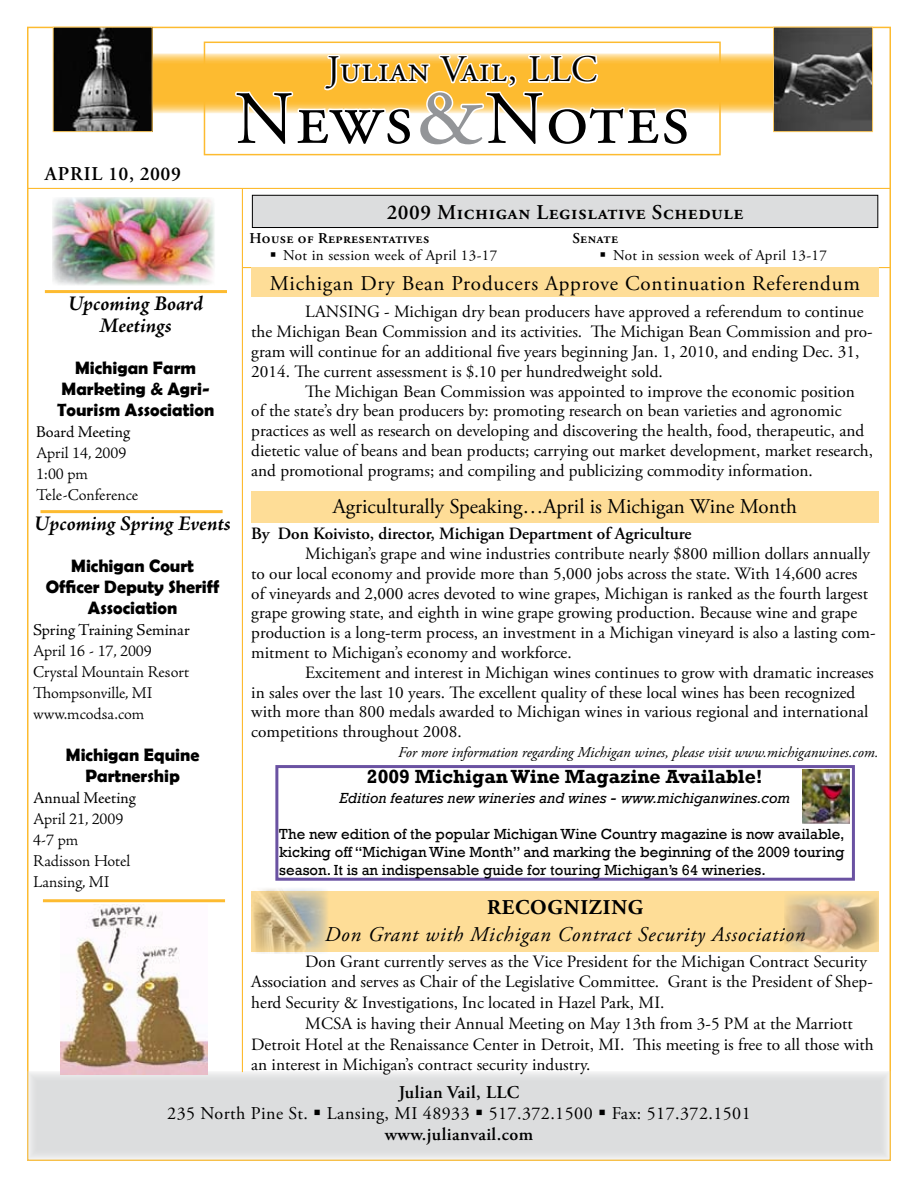
<style>
.page{position:relative;width:918px;height:1188px;background:#fff}
.page>*{position:absolute;margin:0;border:0;box-sizing:border-box;transform-origin:0 0}
.t1{font:75px "Adobe Garamond Pro";letter-spacing:.025em;color:#000}
.t2{font:37.5px "Adobe Garamond Pro";letter-spacing:.025em;color:#000}
.t3{font:21px "Adobe Garamond Pro";letter-spacing:.03em;color:#000}
.t4{font:italic 21px "Adobe Garamond Pro";letter-spacing:.04em;color:#000}
.t5{font:21px "Adobe Garamond Pro";color:#000}
.t6{font:italic 700 21px/22.5px "Adobe Jenson Pro";letter-spacing:-.005em;color:#000;text-align:center}
.t7{font:600 21px "Adobe Garamond Pro";letter-spacing:.025em;color:#000}
.t8{font:700 21px "Adobe Garamond Pro";letter-spacing:.04em;color:#000}
.t9{font:700 19.5px "Rockwell";color:#000}
.t10{font:600 19.5px "Adobe Garamond Pro";letter-spacing:.025em;color:#000}
.t11{font:700 18px/21px "Berlin Sans FB Demi";color:#000;text-align:center}
.t12{font:18px/21px "Adobe Garamond Pro";letter-spacing:.025em;color:#000;text-align:center}
.t13{font:17.25px/19.8px "Adobe Garamond Pro";color:#000}
.t14{font:600 17.25px "Adobe Garamond Pro";letter-spacing:-.01em;color:#000}
.t15{font:300 16.5px/21px "Adobe Jenson Pro";color:#000}
.t16{font:16.5px "Adobe Jenson Pro";color:#000}
.t17{font:15px/18px "Rockwell";color:#000;text-align:justify}
.t18{font:italic 15px "Adobe Garamond Pro";color:#000}
.t19{font:15px "Adobe Garamond Pro";letter-spacing:.025em;color:#000}
.t20{font:italic 15px "Rockwell";color:#000}
.t21{font:600 15px "Adobe Garamond Pro";letter-spacing:.025em;color:#000}
.s1{font-size:112.5px;color:#939598}
.s2{font-size:16.5px}
.s3{font-weight:600}
</style>
<div class="page">
<div style="left:275px;top:765px;width:580px;height:116px;border:3px solid #6a52a2"></div>
<svg style="left:152px;top:53px;width:621px;height:60px;fill:#fdbb30"></svg>
<svg style="left:235px;top:53px;width:455px;height:60px"></svg>
<div style="left:204px;top:42px;width:517px;height:113px;border:2px solid #fdbb30"></div>
<img style="left:55px;top:29px;width:95px;height:101px">
<img style="left:775px;top:29px;width:96px;height:101px">
<div style="left:773px;top:27px;width:100px;height:105px;border:1px solid #fdcb60"></div>
<div style="left:27px;top:1071px;width:864px;height:90px;background:#dcddde"></div>
<hr style="left:242px;top:189px;width:1px;height:883px;background:#fdbb30">
<hr style="left:27px;top:188px;width:864px;height:1px;background:#fdbb30">
<div style="left:252px;top:195px;width:626px;height:33px;background:#dcddde"></div>
<div style="left:252px;top:195px;width:626px;height:33px;border:1px solid #000"></div>
<hr style="left:243px;top:267px;width:648px;height:1px;background:#fdbb30">
<hr style="left:45px;top:290px;width:182px;height:3px;background:#fdbb30">
<div style="left:251px;top:268px;width:627px;height:29px;background:#fedd97"></div>
<div style="left:251px;top:892px;width:628px;height:60px;background:#fedd97"></div>
<hr style="left:43px;top:899px;width:182px;height:3px;background:#fdbb30">
<img style="left:52px;top:197px;width:163px;height:88px">
<div style="left:251px;top:491px;width:627px;height:32px;background:#fedd97"></div>
<hr style="left:40px;top:510px;width:183px;height:3px;background:#fdbb30">
<img style="left:784px;top:895px;width:94px;height:57px">
<img style="left:251px;top:888px;width:77px;height:66px">
<img style="left:803px;top:769px;width:47px;height:54px">
<img style="left:60px;top:905px;width:148px;height:169px">
<p class="t10" style="left:45px;top:163px;width:138px">April 10, 2009</p>
<h2 class="t2" style="left:327px;top:47px;width:272px">Julian Vail, LLC</h2>
<h1 class="t1" style="left:235px;top:74px;width:456px">News<span class="s1">&amp;</span>Notes</h1>
<p class="t6" style="left:68px;top:294px;width:137px">Upcoming Board<br>Meetings</p>
<p class="t11" style="left:57px;top:357px;width:159px">Michigan Farm<br>Marketing &amp; Agri-<br>Tourism Association</p>
<p class="t16" style="left:36px;top:423px;width:96px">Board Meeting</p>
<p class="t15" style="left:36px;top:443px;width:104px">April 14, 2009<br>1:00 pm<br>Tele-Conference</p>
<p class="t6" style="left:34px;top:514px;width:198px">Upcoming Spring Events</p>
<p class="t11" style="left:46px;top:555px;width:175px">Michigan Court<br>Officer Deputy Sheriff<br>Association</p>
<p class="t16" style="left:33px;top:620px;width:158px">Spring Training Seminar</p>
<p class="t15" style="left:33px;top:641px;width:158px">April 16 - 17, 2009<br>Crystal Mountain Resort<br>Thompsonville, MI www.mcodsa.com</p>
<p class="t11" style="left:66px;top:744px;width:135px">Michigan Equine<br>Partnership</p>
<p class="t16" style="left:33px;top:788px;width:104px">Annual Meeting</p>
<p class="t15" style="left:33px;top:809px;width:99px">April 21, 2009<br>4-7 pm<br>Radisson Hotel<br>Lansing, MI</p>
<p class="t7" style="left:387px;top:200px;width:358px">2009 Michigan Legislative Schedule</p>
<p class="t21" style="left:250px;top:230px;width:181px">House of Representatives</p>
<p class="t19" style="left:270px;top:247px;width:229px">▪ Not in session week of April 13-17</p>
<p class="t21" style="left:573px;top:230px;width:47px">Senate</p>
<p class="t19" style="left:600px;top:247px;width:229px">▪ Not in session week of April 13-17</p>
<p class="t3" style="left:270px;top:270px;width:592px">Michigan Dry Bean Producers Approve Continuation Referendum</p>
<p class="t13" style="left:251px;top:303px;width:623px;text-indent:54px">LANSING - Michigan dry bean producers have approved a referendum to continue the Michigan Bean Commission and its activities. The Michigan Bean Commission and pro&shy;gram will continue for an additional five years beginning Jan. 1, 2010, and ending Dec. 31, 2014. The current assessment is $.10 per hundredweight sold.</p>
<p class="t13" style="left:251px;top:382px;width:623px;text-indent:54px">The Michigan Bean Commission was appointed to improve the economic position<br>of the state’s dry bean producers by: promoting research on bean varieties and agronomic practices as well as research on developing and discovering the health, food, therapeutic, and dietetic value of beans and bean products; carrying out market development, market research, and promotional programs; and compiling and publicizing commodity information.</p>
<p class="t5" style="left:333px;top:494px;width:466px">Agriculturally Speaking…April is Michigan Wine Month</p>
<p class="t14" style="left:251px;top:524px;width:442px">By Don Koivisto, director, Michigan Department of Agriculture</p>
<p class="t13" style="left:251px;top:544px;width:626px;text-indent:54px">Michigan’s grape and wine industries contribute nearly $800 million dollars annually to our local economy and provide more than 5,000 jobs across the state. With 14,600 acres<br>of vineyards and 2,000 acres devoted to wine grapes, Michigan is ranked as the fourth largest grape growing state, and eighth in wine grape growing production. Because wine and grape production is a long-term process, an investment in a Michigan vineyard is also a lasting com&shy;mitment to Michigan’s economy and workforce.</p>
<p class="t13" style="left:251px;top:663px;width:624px;text-indent:54px">Excitement and interest in Michigan wines continues to grow with dramatic increases in sales over the last 10 years. The excellent quality of these local wines has been recognized with more than 800 medals awarded to Michigan wines in various regional and international competitions throughout 2008.</p>
<p class="t18" style="left:398px;top:743px;width:482px">For more information regarding Michigan wines, please visit www.michiganwines.com.</p>
<p class="t9" style="left:367px;top:765px;width:397px">2009 Michigan Wine Magazine Available!</p>
<p class="t20" style="left:340px;top:789px;width:452px">Edition features new wineries and wines <span class="s2">-</span> www.michiganwines.com</p>
<p class="t17" style="left:279px;top:825px;width:567px">The new edition of the popular Michigan Wine Country magazine is now available, kicking off “Michigan Wine Month” and marking the beginning of the 2009 touring season. It is an indispensable guide for touring Michigan’s 64 wineries.</p>
<p class="t8" style="left:487px;top:895px;width:158px">RECOGNIZING</p>
<p class="t4" style="left:325px;top:921px;width:482px">Don Grant with Michigan Contract Security Association</p>
<p class="t13" style="left:251px;top:952px;width:623px;line-height:20.7px;text-indent:54px">Don Grant currently serves as the Vice President for the Michigan Contract Security<br>Association and serves as Chair of the Legislative Committee. Grant is the President of Shep&shy;herd Security &amp; Investigations, Inc located in Hazel Park, MI.</p>
<p class="t13" style="left:251px;top:1014px;width:624px;line-height:20.7px;text-indent:54px">MCSA is having their Annual Meeting on May 13th from 3-5 PM at the Marriott<br>Detroit Hotel at the Renaissance Center in Detroit, MI. This meeting is free to all those with an interest in Michigan’s contract security industry.</p>
<p class="t12" style="left:167px;top:1082px;width:585px"><span class="s3">Julian Vail, LLC<br></span>235 North Pine St. ▪ Lansing, MI 48933 ▪ 517.372.1500 ▪ Fax: 517.372.1501 <span class="s3">www.julianvail.com</span></p>
</div>
